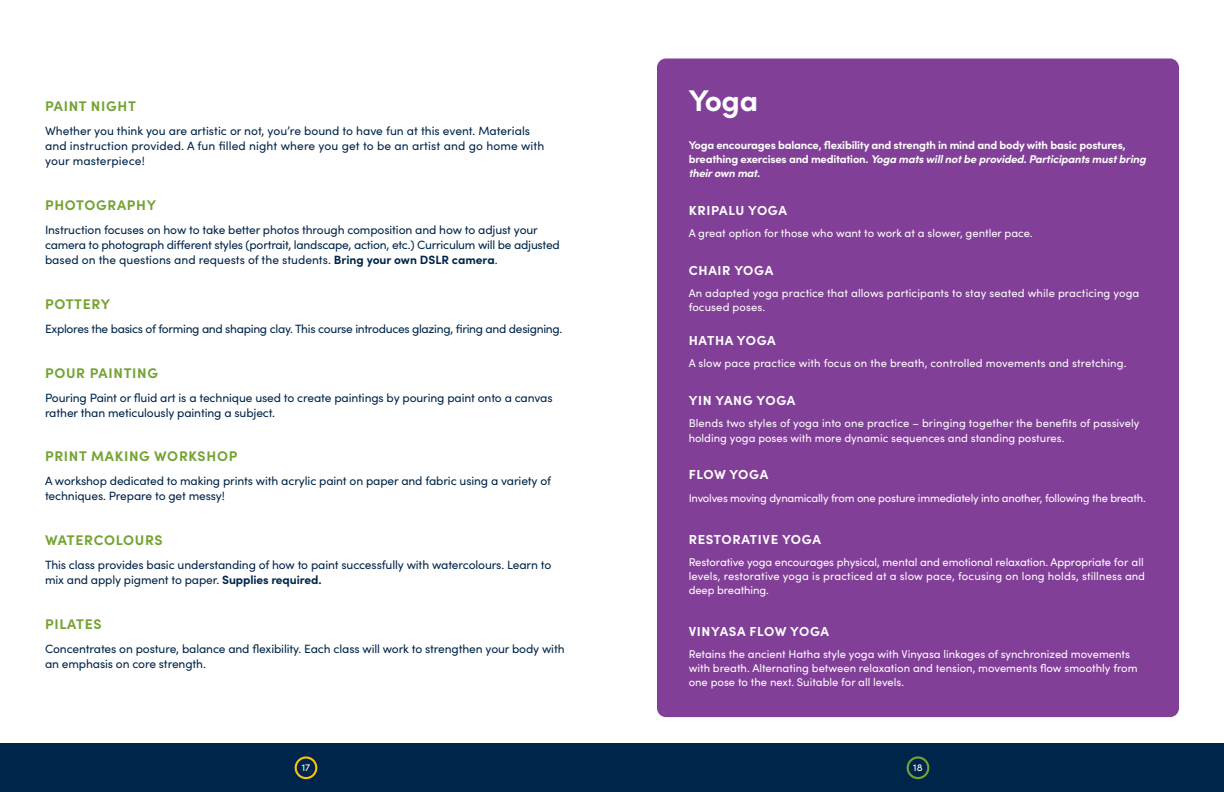
<style>
.page{position:relative;width:1224px;height:792px;background:#fff}
.page>*{position:absolute;margin:0;border:0;box-sizing:border-box;transform-origin:0 0}
.t1{font:700 30px "Sofia Pro";color:#fff}
.t2{font:700 14px "Sofia Pro";letter-spacing:.05em;color:#74a333}
.t3{font:700 13.1px "Sofia Pro";letter-spacing:.05em;color:#fff}
.t4{font:12px/15px "Sofia Pro";letter-spacing:-.01em;color:#00254a}
.t5{font:11.2px/14px "Sofia Pro";color:#fff}
.t6{font:700 11.2px/14px "Sofia Pro";letter-spacing:-.02em;color:#fff}
.t7{font:11.2px "Sofia Pro";letter-spacing:-.02em;color:#fff}
.t8{font:10px "Sofia Pro";color:#fff}
.s1{font-weight:700}
.s2{font-style:italic}
</style>
<div class="page">
<div style="left:0;top:743px;width:1224px;height:49px;background:#00254a"></div>
<div style="left:907px;top:756px;width:22px;height:23px;border:2px solid #74a333;border-radius:50%"></div>
<div style="left:295px;top:756px;width:22px;height:23px;border:2px solid #f9c20a;border-radius:50%"></div>
<div style="left:657px;top:58px;width:522px;height:659px;background:#823f98;border-radius:9px"></div>
<p class="t2" style="left:45px;top:95px;width:92px">PAINT NIGHT</p>
<p class="t4" style="left:45px;top:123px;width:501px">Whether you think you are artistic or not, you’re bound to have fun at this event. Materials and instruction provided. A fun filled night where you get to be an artist and go home with your masterpiece!</p>
<p class="t2" style="left:45px;top:194px;width:113px">PHOTOGRAPHY</p>
<p class="t4" style="left:45px;top:222px;width:516px">Instruction focuses on how to take better photos through composition and how to adjust your camera to photograph different styles (portrait, landscape, action, etc.) Curriculum will be adjusted based on the questions and requests of the students. <span class="s1">Bring your own DSLR camera</span>.</p>
<p class="t2" style="left:45px;top:293px;width:67px">POTTERY</p>
<p class="t4" style="left:45px;top:320px;width:519px">Explores the basics of forming and shaping clay. This course introduces glazing, firing and designing.</p>
<p class="t2" style="left:45px;top:362px;width:115px">POUR PAINTING</p>
<p class="t4" style="left:45px;top:389px;width:509px">Pouring Paint or fluid art is a technique used to create paintings by pouring paint onto a canvas rather than meticulously painting a subject.</p>
<p class="t2" style="left:45px;top:446px;width:194px">PRINT MAKING WORKSHOP</p>
<p class="t4" style="left:45px;top:473px;width:508px">A workshop dedicated to making prints with acrylic paint on paper and fabric using a variety of techniques. Prepare to get messy!</p>
<p class="t2" style="left:45px;top:529px;width:119px">WATERCOLOURS</p>
<p class="t4" style="left:45px;top:557px;width:508px">This class provides basic understanding of how to paint successfully with watercolours. Learn to mix and apply pigment to paper. <span class="s1">Supplies required.</span></p>
<p class="t2" style="left:45px;top:613px;width:58px">PILATES</p>
<p class="t4" style="left:45px;top:641px;width:521px">Concentrates on posture, balance and flexibility. Each class will work to strengthen your body with an emphasis on core strength.</p>
<h1 class="t1" style="left:689px;top:77px;width:71px">Yoga</h1>
<p class="t6" style="left:689px;top:137px;width:459px">Yoga encourages balance, flexibility and strength in mind and body with basic postures, breathing exercises and meditation. <span class="s2">Yoga mats will not be provided. Participants must bring their own mat.</span></p>
<p class="t3" style="left:689px;top:200px;width:100px">KRIPALU YOGA</p>
<p class="t5" style="left:689px;top:226px;width:346px">A great option for those who want to work at a slower, gentler pace.</p>
<p class="t3" style="left:689px;top:260px;width:86px">CHAIR YOGA</p>
<p class="t5" style="left:689px;top:286px;width:452px">An adapted yoga practice that allows participants to stay seated while practicing yoga focused poses.</p>
<p class="t3" style="left:689px;top:330px;width:88px">HATHA YOGA</p>
<p class="t5" style="left:689px;top:356px;width:439px">A slow pace practice with focus on the breath, controlled movements and stretching.</p>
<p class="t3" style="left:689px;top:390px;width:108px">YIN YANG YOGA</p>
<p class="t5" style="left:689px;top:416px;width:452px">Blends two styles of yoga into one practice – bringing together the benefits of passively holding yoga poses with more dynamic sequences and standing postures.</p>
<p class="t3" style="left:689px;top:465px;width:81px">FLOW YOGA</p>
<p class="t7" style="left:689px;top:490px;width:459px">Involves moving dynamically from one posture immediately into another, following the breath.</p>
<p class="t3" style="left:689px;top:529px;width:134px">RESTORATIVE YOGA</p>
<p class="t5" style="left:689px;top:554px;width:458px;text-align:justify">Restorative yoga encourages physical, mental and emotional relaxation. Appropriate for all levels, restorative yoga is practiced at a slow pace, focusing on long holds, stillness and deep breathing.</p>
<p class="t3" style="left:689px;top:621px;width:142px">VINYASA FLOW YOGA</p>
<p class="t5" style="left:689px;top:647px;width:450px">Retains the ancient Hatha style yoga with Vinyasa linkages of synchronized movements with breath. Alternating between relaxation and tension, movements flow smoothly from one pose to the next. Suitable for all levels.</p>
<p class="t8" style="left:302px;top:760px;width:10px">17</p>
<p class="t8" style="left:913px;top:760px;width:11px">18</p>
</div>
